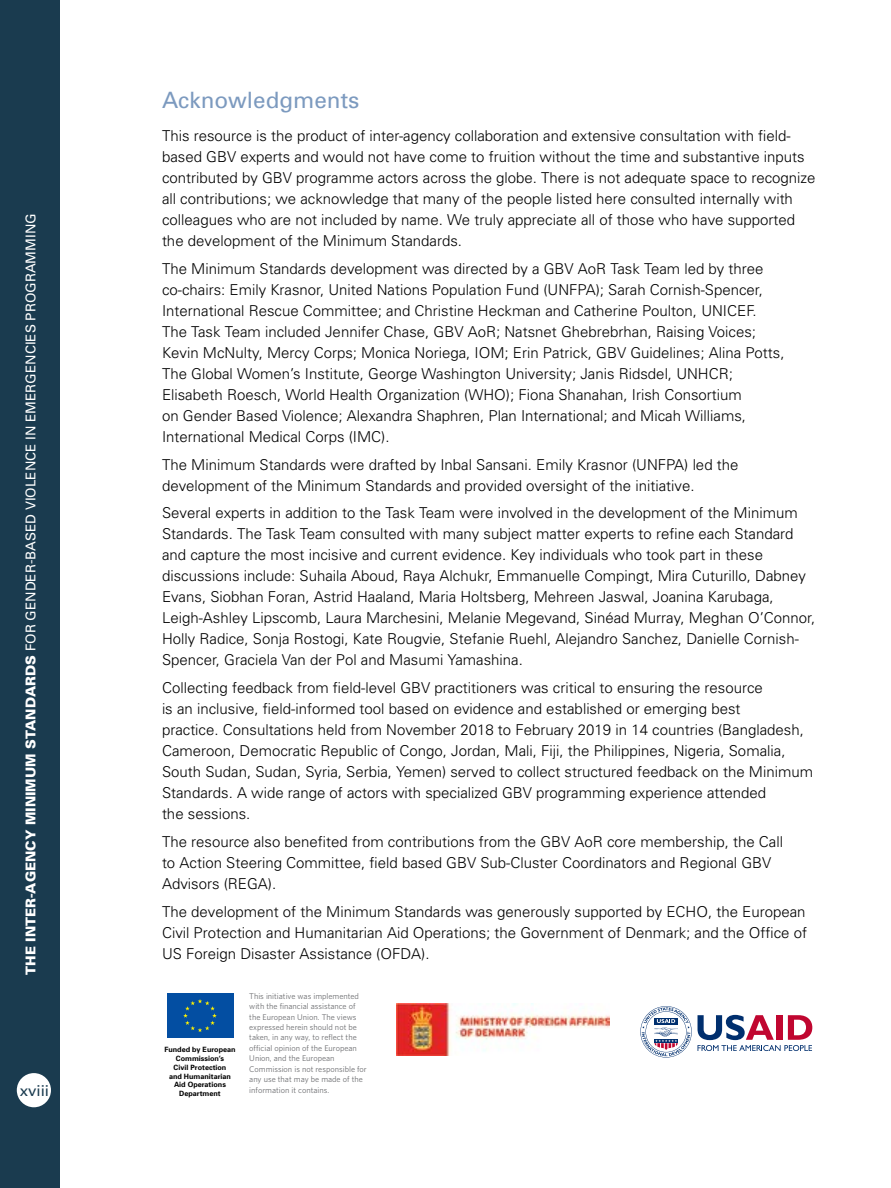
<style>
.page{position:relative;width:891px;height:1188px;background:#fff}
.page>*{position:absolute;margin:0;border:0;box-sizing:border-box;transform-origin:0 0}
.t1{font:22.5px "Univers";color:#7c9abf}
.t2{font:22.5px "Univers";letter-spacing:-.1em;color:#1a3b4f}
.t3{font:300 15px/21px "Univers";color:#000}
.t4{font:15px "Univers";color:#1a3b4f}
.t5{font:13.5px "Univers";color:#fff}
.t6{font:7.65px/10.4px "UNFPA Text";color:#6d6e71}
.t7{font:700 7.2px/8.7px "Univers";color:#000;text-align:center}
.s1{font-weight:900}
</style>
<div class="page">
<div style="left:0;top:0;width:60px;height:1188px;background:#1a3b4f"></div>
<div style="left:17px;top:1073px;width:34px;height:34px;background:#fff;border-radius:50%"></div>
<svg style="left:698px;top:1015px;width:114px;height:36px"></svg>
<svg style="left:640px;top:1006px;width:52px;height:52px"></svg>
<img style="left:396px;top:1003px;width:214px;height:52px">
<div style="left:165px;top:992px;width:70px;height:47px;background:linear-gradient(to bottom,#034ea2,#034ea2)"></div>
<div style="left:167px;top:994px;width:66px;height:44px;background:#034ea2"></div>
<svg style="left:183px;top:999px;width:34px;height:33px"></svg>
<p class="t5" style="left:22px;top:975px;width:763px;rotate:-90deg"><span class="s1">THE INTER-AGENCY MINIMUM STANDARDS</span> FOR GENDER-BASED VIOLENCE IN EMERGENCIES PROGRAMMING</p>
<h1 class="t2" style="left:16px;top:1077px;width:36px">xviii</h1>
<p class="t4" style="left:20px;top:1081px;width:31px">xviii</p>
<h1 class="t1" style="left:162px;top:86px;width:199px">Acknowledgments</h1>
<p class="t3" style="left:162px;top:125px;width:655px">This resource is the product of inter-agency collaboration and extensive consultation with field&shy;based GBV experts and would not have come to fruition without the time and substantive inputs contributed by GBV programme actors across the globe. There is not adequate space to recognize all contributions; we acknowledge that many of the people listed here consulted internally with colleagues who are not included by name. We truly appreciate all of those who have supported the development of the Minimum Standards.</p>
<p class="t3" style="left:162px;top:258px;width:624px">The Minimum Standards development was directed by a GBV AoR Task Team led by three co-chairs: Emily Krasnor, United Nations Population Fund (UNFPA); Sarah Cornish-Spencer, International Rescue Committee; and Christine Heckman and Catherine Poulton, UNICEF.<br>The Task Team included Jennifer Chase, GBV AoR; Natsnet Ghebrebrhan, Raising Voices; Kevin McNulty, Mercy Corps; Monica Noriega, IOM; Erin Patrick, GBV Guidelines; Alina Potts, The Global Women’s Institute, George Washington University; Janis Ridsdel, UNHCR; Elisabeth Roesch, World Health Organization (WHO); Fiona Shanahan, Irish Consortium<br>on Gender Based Violence; Alexandra Shaphren, Plan International; and Micah Williams, International Medical Corps (IMC).</p>
<p class="t3" style="left:162px;top:453px;width:578px">The Minimum Standards were drafted by Inbal Sansani. Emily Krasnor (UNFPA) led the development of the Minimum Standards and provided oversight of the initiative.</p>
<p class="t3" style="left:162px;top:502px;width:655px">Several experts in addition to the Task Team were involved in the development of the Minimum Standards. The Task Team consulted with many subject matter experts to refine each Standard and capture the most incisive and current evidence. Key individuals who took part in these discussions include: Suhaila Aboud, Raya Alchukr, Emmanuelle Compingt, Mira Cuturillo, Dabney Evans, Siobhan Foran, Astrid Haaland, Maria Holtsberg, Mehreen Jaswal, Joanina Karubaga, Leigh-Ashley Lipscomb, Laura Marchesini, Melanie Megevand, Sinéad Murray, Meghan O’Connor, Holly Radice, Sonja Rostogi, Kate Rougvie, Stefanie Ruehl, Alejandro Sanchez, Danielle Cornish-Spencer, Graciela Van der Pol and Masumi Yamashina.</p>
<p class="t3" style="left:162px;top:677px;width:653px">Collecting feedback from field-level GBV practitioners was critical to ensuring the resource<br>is an inclusive, field-informed tool based on evidence and established or emerging best<br>practice. Consultations held from November 2018 to February 2019 in 14 countries (Bangladesh, Cameroon, Democratic Republic of Congo, Jordan, Mali, Fiji, the Philippines, Nigeria, Somalia, South Sudan, Sudan, Syria, Serbia, Yemen) served to collect structured feedback on the Minimum Standards. A wide range of actors with specialized GBV programming experience attended<br>the sessions.</p>
<p class="t3" style="left:162px;top:831px;width:623px">The resource also benefited from contributions from the GBV AoR core membership, the Call to Action Steering Committee, field based GBV Sub-Cluster Coordinators and Regional GBV<br>Advisors (REGA).</p>
<p class="t3" style="left:162px;top:900px;width:647px;text-align:justify">The development of the Minimum Standards was generously supported by ECHO, the European Civil Protection and Humanitarian Aid Operations; the Government of Denmark; and the Office of US Foreign Disaster Assistance (OFDA).</p>
<p class="t6" style="left:249px;top:990px;width:119px">This initiative was implemented with the financial assistance of the European Union. The views expressed herein should not be taken, in any way, to reflect the official opinion of the European<br>Union, and the European<br>Commission is not responsible for any use that may be made of the information it contains.</p>
<p class="t7" style="left:164px;top:1045px;width:73px">Funded by European<br>Commission’s<br>Civil Protection<br>and Humanitarian<br>Aid Operations<br>Department</p>
</div>
